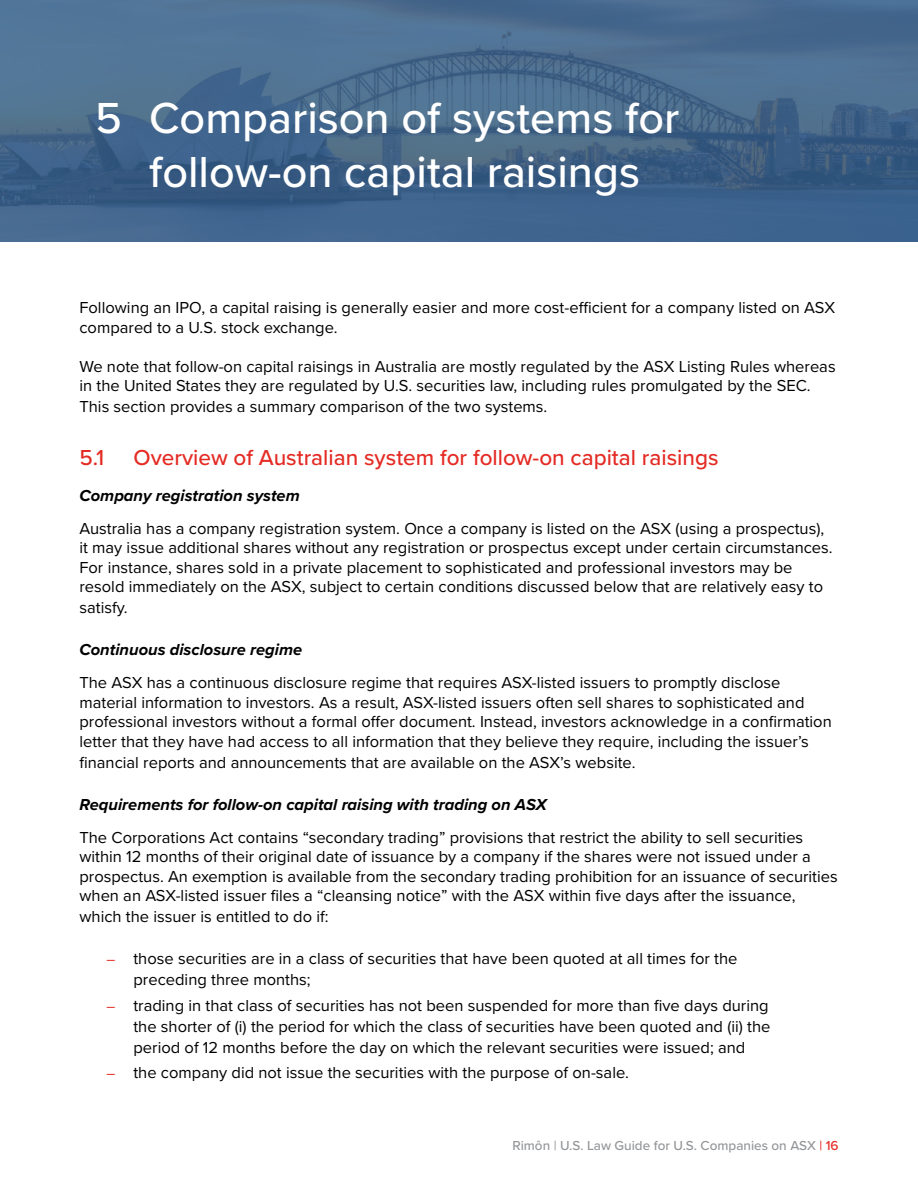
<style>
.page{position:relative;width:918px;height:1188px;background:#fff}
.page>*{position:absolute;margin:0;border:0;box-sizing:border-box;transform-origin:0 0}
.t1{font:500 45px/54px "Proxima Nova";color:#fff;text-align:center}
.t2{font:500 22.5px "Proxima Nova";color:#e42b24}
.t3{font:16.5px/19.5px "Proxima Nova";color:#000}
.t4{font:italic 700 16.5px "Proxima Nova";color:#000}
.t5{font:500 13.5px "Proxima Nova";color:#939598}
.s1{font-size:15px;color:#e42b24}
.s2{color:#e42b24}
</style>
<div class="page">
<svg style="left:0;top:0;width:918px;height:242px;background:#45688c"></svg>
<h1 class="t1" style="left:95px;top:89px;width:586px">5 Comparison of systems for follow-on capital raisings</h1>
<p class="t3" style="left:79px;top:297px;width:757px">Following an IPO, a capital raising is generally easier and more cost-efficient for a company listed on ASX compared to a U.S. stock exchange.</p>
<p class="t3" style="left:79px;top:356px;width:758px">We note that follow-on capital raisings in Australia are mostly regulated by the ASX Listing Rules whereas in the United States they are regulated by U.S. securities law, including rules promulgated by the SEC.</p>
<p class="t3" style="left:79px;top:396px;width:469px">This section provides a summary comparison of the two systems.</p>
<h2 class="t2" style="left:79px;top:440px;width:26px">5.1</h2>
<h2 class="t2" style="left:133px;top:440px;width:587px">Overview of Australian system for follow-on capital raisings</h2>
<p class="t4" style="left:79px;top:483px;width:222px">Company registration system</p>
<p class="t3" style="left:79px;top:518px;width:755px">Australia has a company registration system. Once a company is listed on the ASX (using a prospectus), it may issue additional shares without any registration or prospectus except under certain circumstances.<br>For instance, shares sold in a private placement to sophisticated and professional investors may be resold immediately on the ASX, subject to certain conditions discussed below that are relatively easy to</p>
<p class="t3" style="left:79px;top:597px;width:50px">satisfy.</p>
<p class="t4" style="left:79px;top:637px;width:224px">Continuous disclosure regime</p>
<p class="t3" style="left:79px;top:672px;width:754px">The ASX has a continuous disclosure regime that requires ASX-listed issuers to promptly disclose material information to investors. As a result, ASX-listed issuers often sell shares to sophisticated and professional investors without a formal offer document. Instead, investors acknowledge in a confirmation letter that they have had access to all information that they believe they require, including the issuer’s</p>
<p class="t3" style="left:79px;top:752px;width:558px">financial reports and announcements that are available on the ASX’s website.</p>
<p class="t4" style="left:79px;top:792px;width:469px">Requirements for follow-on capital raising with trading on ASX</p>
<p class="t3" style="left:79px;top:827px;width:760px">The Corporations Act contains “secondary trading” provisions that restrict the ability to sell securities within 12 months of their original date of issuance by a company if the shares were not issued under a prospectus. An exemption is available from the secondary trading prohibition for an issuance of securities when an ASX-listed issuer files a “cleansing notice” with the ASX within five days after the issuance,</p>
<p class="t3" style="left:79px;top:906px;width:251px">which the issuer is entitled to do if:</p>
<p class="t3" style="left:133px;top:948px;width:606px;line-height:21px;text-indent:-27px"><span class="s1">–</span> those securities are in a class of securities that have been quoted at all times for the preceding three months;</p>
<p class="t3" style="left:133px;top:994px;width:638px;line-height:21px;text-align:justify;text-indent:-27px"><span class="s1">–</span> trading in that class of securities has not been suspended for more than five days during the shorter of (i) the period for which the class of securities have been quoted and (ii) the period of 12 months before the day on which the relevant securities were issued; and</p>
<p class="t3" style="left:106px;top:1062px;width:524px"><span class="s1">–</span> the company did not issue the securities with the purpose of on-sale.</p>
<p class="t5" style="left:512px;top:1135px;width:328px">Rimôn | U.S. Law Guide for U.S. Companies on ASX <span class="s2">| 16</span></p>
</div>
